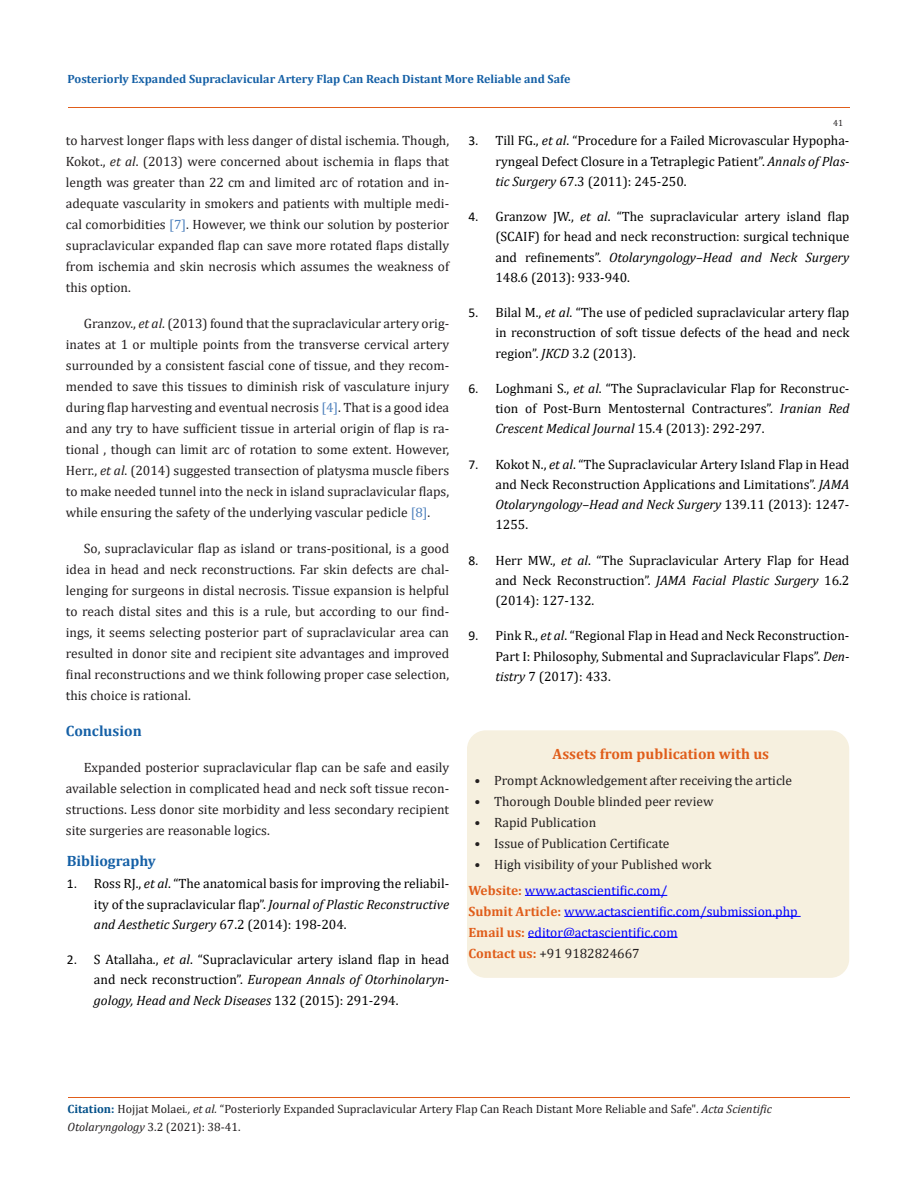
<style>
.page{position:relative;width:917px;height:1188px;background:#fff}
.page>*{position:absolute;margin:0;border:0;box-sizing:border-box;transform-origin:0 0}
.t1{font:700 15px "Cambria";color:#e05d1a}
.t2{font:700 15px "Cambria";color:#1560a6}
.t3{font:13.5px/21px "Cambria";color:#231f20;text-align:justify}
.t4{font:13.5px/20.2px "Cambria";color:#000;text-align:justify}
.t5{font:13.5px "Cambria";color:#00f}
.t6{font:12px/18px "Cambria";color:#231f20}
.t7{font:700 12px "Cambria";color:#1560a6}
.t8{font:9px "Cambria";color:#231f20}
.s1{font-style:italic}
.s2{color:#4f81bd}
.s3{font-family:"Calibri"}
.s4{font-weight:700;color:#e05d1a}
.s5{font-weight:700;color:#035089}
</style>
<div class="page">
<div style="left:468px;top:731px;width:380px;height:246px;background:#f6f0df;border-radius:18px"></div>
<div style="left:467px;top:730px;width:382px;height:248px;border:2px solid #f6f0df;border-radius:18px"></div>
<hr style="left:525px;top:895px;width:142px;height:1px;background:#00f">
<hr style="left:564px;top:916px;width:236px;height:1px;background:#00f">
<hr style="left:528px;top:937px;width:149px;height:1px;background:#00f">
<hr style="left:68px;top:108px;width:781px;height:1px;background:#e05d1a">
<hr style="left:68px;top:1097px;width:781px;height:1px;background:#e05d1a">
<p class="t7" style="left:68px;top:70px;width:504px">Posteriorly Expanded Supraclavicular Artery Flap Can Reach Distant More Reliable and Safe</p>
<p class="t8" style="left:833px;top:118px;width:11px">41</p>
<p class="t3" style="left:66px;top:129px;width:385px">to harvest longer flaps with less danger of distal ischemia. Though, Kokot., <span class="s1">et al</span>. (2013) were concerned about ischemia in flaps that length was greater than 22 cm and limited arc of rotation and in&shy;adequate vascularity in smokers and patients with multiple medi&shy;cal comorbidities <span class="s2">[7]</span>. However, we think our solution by posterior supraclavicular expanded flap can save more rotated flaps distally from ischemia and skin necrosis which assumes the weakness of this option.</p>
<p class="t3" style="left:66px;top:312px;width:385px;text-indent:18px">Granzov., <span class="s1">et al</span>. (2013) found that the supraclavicular artery orig&shy;inates at 1 or multiple points from the transverse cervical artery surrounded by a consistent fascial cone of tissue, and they recom&shy;mended to save this tissues to diminish risk of vasculature injury during flap harvesting and eventual necrosis <span class="s2">[4]</span>. That is a good idea and any try to have sufficient tissue in arterial origin of flap is ra&shy;tional , though can limit arc of rotation to some extent. However, Herr., <span class="s1">et al</span>. (2014) suggested transection of platysma muscle fibers to make needed tunnel into the neck in island supraclavicular flaps, while ensuring the safety of the underlying vascular pedicle <span class="s2">[8]</span>.</p>
<p class="t3" style="left:66px;top:537px;width:385px;text-indent:18px">So, supraclavicular flap as island or trans-positional, is a good idea in head and neck reconstructions. Far skin defects are chal&shy;lenging for surgeons in distal necrosis. Tissue expansion is helpful to reach distal sites and this is a rule, but according to our find&shy;ings, it seems selecting posterior part of supraclavicular area can resulted in donor site and recipient site advantages and improved final reconstructions and we think following proper case selection, this choice is rational.</p>
<p class="t2" style="left:66px;top:720px;width:77px">Conclusion</p>
<p class="t3" style="left:66px;top:756px;width:385px;text-indent:18px">Expanded posterior supraclavicular flap can be safe and easily available selection in complicated head and neck soft tissue recon&shy;structions. Less donor site morbidity and less secondary recipient site surgeries are reasonable logics.</p>
<p class="t2" style="left:67px;top:850px;width:91px">Bibliography</p>
<p class="t4" style="left:94px;top:874px;width:357px;text-indent:-27px"><span class="s3">1.</span> Ross RJ., <span class="s1">et al</span>. “The anatomical basis for improving the reliabil&shy;ity of the supraclavicular flap”. <span class="s1">Journal of Plastic Reconstructive and Aesthetic Surgery</span> 67.2 (2014): 198-204.</p>
<p class="t4" style="left:94px;top:949px;width:357px;text-indent:-27px"><span class="s3">2.</span> S Atallaha., <span class="s1">et al</span>. “Supraclavicular artery island flap in head and neck reconstruction”. <span class="s1">European Annals of Otorhinolaryn&shy;gology, Head and Neck Diseases</span> 132 (2015): 291-294.</p>
<p class="t4" style="left:495px;top:131px;width:355px;text-indent:-27px"><span class="s3">3.</span> Till FG., <span class="s1">et al</span>. “Procedure for a Failed Microvascular Hypopha&shy;ryngeal Defect Closure in a Tetraplegic Patient”. <span class="s1">Annals of Plas&shy;tic Surgery</span> 67.3 (2011): 245-250.</p>
<p class="t4" style="left:495px;top:206px;width:355px;text-indent:-27px"><span class="s3">4.</span> Granzow JW., <span class="s1">et al</span>. “The supraclavicular artery island flap (SCAIF) for head and neck reconstruction: surgical technique and refinements”. <span class="s1">Otolaryngology–Head and Neck Surgery </span>148.6 (2013): 933-940.</p>
<p class="t4" style="left:495px;top:302px;width:355px;text-indent:-27px"><span class="s3">5.</span> Bilal M., <span class="s1">et al</span>. “The use of pedicled supraclavicular artery flap in reconstruction of soft tissue defects of the head and neck region”. <span class="s1">JKCD</span> 3.2 (2013).</p>
<p class="t4" style="left:495px;top:378px;width:355px;text-indent:-27px"><span class="s3">6.</span> Loghmani S., <span class="s1">et al</span>. “The Supraclavicular Flap for Reconstruc&shy;tion of Post-Burn Mentosternal Contractures”. <span class="s1">Iranian Red Crescent Medical Journal</span> 15.4 (2013): 292-297.</p>
<p class="t4" style="left:495px;top:454px;width:355px;text-indent:-27px"><span class="s3">7.</span> Kokot N., <span class="s1">et al</span>. “The Supraclavicular Artery Island Flap in Head and Neck Reconstruction Applications and Limitations”. <span class="s1">JAMA Otolaryngology–Head and Neck Surgery</span> 139.11 (2013): 1247- 1255.</p>
<p class="t4" style="left:495px;top:550px;width:355px;text-indent:-27px"><span class="s3">8.</span> Herr MW., <span class="s1">et al</span>. “The Supraclavicular Artery Flap for Head and Neck Reconstruction”. <span class="s1">JAMA Facial Plastic Surgery</span> 16.2 (2014): 127-132.</p>
<p class="t4" style="left:495px;top:626px;width:355px;text-indent:-27px"><span class="s3">9.</span> Pink R., <span class="s1">et al</span>. “Regional Flap in Head and Neck Reconstruction-Part I: Philosophy, Submental and Supraclavicular Flaps”. <span class="s1">Den&shy;tistry</span> 7 (2017): 433.</p>
<p class="t1" style="left:552px;top:744px;width:218px">Assets from publication with us</p>
<p class="t3" style="left:474px;top:770px;width:319px">• Prompt Acknowledgement after receiving the article</p>
<p class="t3" style="left:474px;top:791px;width:240px">• Thorough Double blinded peer review</p>
<p class="t3" style="left:474px;top:812px;width:123px">• Rapid Publication</p>
<p class="t3" style="left:474px;top:833px;width:196px">• Issue of Publication Certificate</p>
<p class="t3" style="left:474px;top:854px;width:238px">• High visibility of your Published work</p>
<p class="t5" style="left:468px;top:882px;width:200px"><span class="s4">Website:</span> www.actascientific.com/</p>
<p class="t5" style="left:468px;top:903px;width:330px"><span class="s4">Submit Article:</span> www.actascientific.com/submission.php</p>
<p class="t5" style="left:468px;top:924px;width:210px"><span class="s4">Email us:</span> editor@actascientific.com</p>
<p class="t3" style="left:468px;top:942px;width:173px"><span class="s4">Contact us:</span> +91 9182824667</p>
<p class="t6" style="left:68px;top:1099px;width:706px"><span class="s5">Citation:</span> Hojjat Molaei<span class="s1">., et al.</span> “Posteriorly Expanded Supraclavicular Artery Flap Can Reach Distant More Reliable and Safe". <span class="s1">Acta Scientific<br>Otolaryngology</span> 3.2 (2021): 38-41.</p>
</div>
